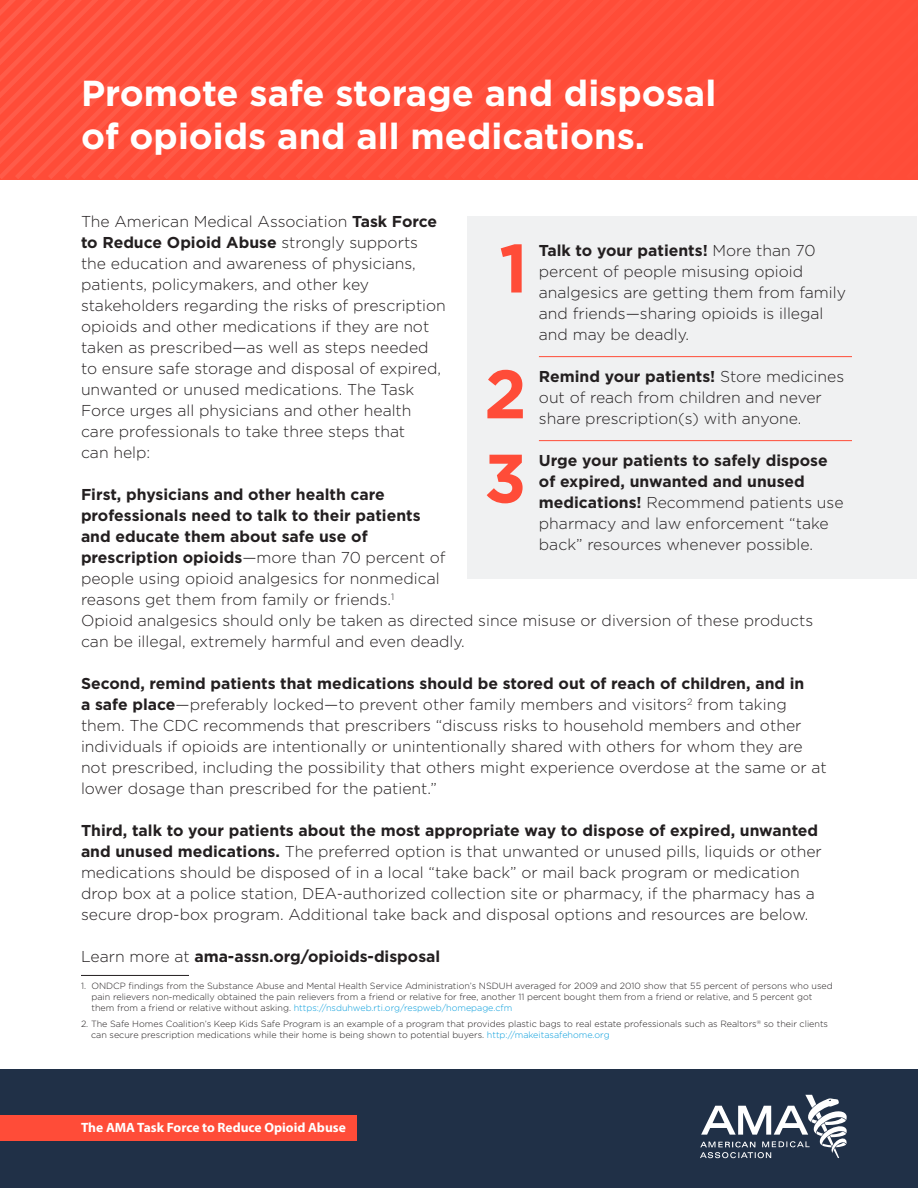
<style>
.page{position:relative;width:918px;height:1188px;background:#fff}
.page>*{position:absolute;margin:0;border:0;box-sizing:border-box;transform-origin:0 0}
.t1{font:700 68.4px "Gotham";color:#ff4c38}
.t2{font:700 36.15px/43.3px "Gotham";color:#fff}
.Text{font:300 15.75px/21px "Gotham";color:#231f20}
.Text-2{font:700 15.75px "Gotham";color:#231f20}
.t3{font:700 13.5px "Myriad Pro";color:#fff}
.t4{font:300 9px/10.8px "Gotham";color:#231f20}
.s1{font-weight:700}
.s2{font-weight:300}
.s3{color:#069ddc}
</style>
<div class="page">
<hr style="left:81px;top:975px;width:108px;height:1px;background:#231f20">
<svg style="left:0;top:0;width:15px;height:179px;background:#ff513e"></svg>
<svg style="left:15px;top:0;width:16px;height:179px;background:#ff513e"></svg>
<svg style="left:31px;top:0;width:17px;height:179px;background:#ff513e"></svg>
<svg style="left:48px;top:0;width:16px;height:179px;background:#ff513e"></svg>
<svg style="left:64px;top:0;width:17px;height:179px;background:#ff513e"></svg>
<svg style="left:81px;top:0;width:16px;height:179px;background:#ff513e"></svg>
<svg style="left:97px;top:0;width:17px;height:179px;background:#ff513d"></svg>
<svg style="left:114px;top:0;width:16px;height:179px;background:#ff513d"></svg>
<svg style="left:130px;top:0;width:17px;height:179px;background:#ff513d"></svg>
<svg style="left:147px;top:0;width:16px;height:179px;background:#ff513d"></svg>
<svg style="left:163px;top:0;width:17px;height:179px;background:#ff503d"></svg>
<svg style="left:180px;top:0;width:16px;height:179px;background:#ff503d"></svg>
<svg style="left:196px;top:0;width:17px;height:179px;background:#ff503d"></svg>
<svg style="left:213px;top:0;width:16px;height:179px;background:#ff503d"></svg>
<svg style="left:229px;top:0;width:17px;height:179px;background:#ff503d"></svg>
<svg style="left:246px;top:0;width:16px;height:179px;background:#ff503d"></svg>
<svg style="left:262px;top:0;width:17px;height:179px;background:#ff503c"></svg>
<svg style="left:279px;top:0;width:16px;height:179px;background:#ff503c"></svg>
<svg style="left:295px;top:0;width:17px;height:179px;background:#ff503c"></svg>
<svg style="left:312px;top:0;width:16px;height:179px;background:#ff503c"></svg>
<svg style="left:328px;top:0;width:17px;height:179px;background:#ff503c"></svg>
<svg style="left:345px;top:0;width:16px;height:179px;background:#ff4f3c"></svg>
<svg style="left:361px;top:0;width:17px;height:179px;background:#ff4f3c"></svg>
<svg style="left:378px;top:0;width:16px;height:179px;background:#ff4f3c"></svg>
<svg style="left:394px;top:0;width:17px;height:179px;background:#ff4f3c"></svg>
<svg style="left:411px;top:0;width:16px;height:179px;background:#ff4f3b"></svg>
<svg style="left:427px;top:0;width:17px;height:179px;background:#ff4f3b"></svg>
<svg style="left:444px;top:0;width:16px;height:179px;background:#ff4f3b"></svg>
<svg style="left:460px;top:0;width:17px;height:179px;background:#ff4f3b"></svg>
<svg style="left:477px;top:0;width:16px;height:179px;background:#ff4f3b"></svg>
<svg style="left:493px;top:0;width:17px;height:179px;background:#ff4f3b"></svg>
<svg style="left:510px;top:0;width:16px;height:179px;background:#ff4e3b"></svg>
<svg style="left:526px;top:0;width:17px;height:179px;background:#ff4e3b"></svg>
<svg style="left:543px;top:0;width:16px;height:179px;background:#ff4e3b"></svg>
<div style="left:559px;top:0;width:17px;height:179px;background:#ff4c38"></div>
<div style="left:576px;top:0;width:16px;height:179px;background:#ff4c38"></div>
<div style="left:592px;top:0;width:17px;height:179px;background:#ff4c38"></div>
<div style="left:609px;top:0;width:16px;height:179px;background:#ff4c38"></div>
<div style="left:625px;top:0;width:17px;height:179px;background:#ff4c38"></div>
<div style="left:642px;top:0;width:16px;height:179px;background:#ff4c38"></div>
<div style="left:658px;top:0;width:17px;height:179px;background:#ff4c38"></div>
<div style="left:675px;top:0;width:243px;height:179px;background:#ff4c38"></div>
<div style="left:468px;top:216px;width:449px;height:363px;background:#f0f1f2"></div>
<hr style="left:539px;top:356px;width:313px;height:1px;background:#ff4c38">
<hr style="left:539px;top:440px;width:313px;height:1px;background:#ff4c38">
<div style="left:0;top:1069px;width:918px;height:119px;background:#203047"></div>
<svg style="left:700px;top:1095px;width:147px;height:63px"></svg>
<div style="left:0;top:1115px;width:356px;height:25px;background:#ff4c38"></div>
<p class="t2" style="left:81px;top:70px;width:637px">Promote safe storage and disposal of opioids and all medications.</p>
<p class="Text" style="left:81px;top:211px;width:366px">The American Medical Association <span class="s1">Task Force to Reduce Opioid Abuse</span> strongly supports the education and awareness of physicians, patients, policymakers, and other key stakeholders regarding the risks of prescription opioids and other medications if they are not taken as prescribed—as well as steps needed to ensure safe storage and disposal of expired, unwanted or unused medications. The Task Force urges all physicians and other health care professionals to take three steps that<br>can help:</p>
<p class="Text" style="left:81px;top:484px;width:734px"><span class="s1">First, physicians and other health care<br>professionals need to talk to their patients<br>and educate them about safe use of<br>prescription opioids</span>—more than 70 percent of<br>people using opioid analgesics for nonmedical<br>reasons get them from family or friends.<sup>1<br></sup>Opioid analgesics should only be taken as directed since misuse or diversion of these products can be illegal, extremely harmful and even deadly.</p>
<p class="Text" style="left:81px;top:673px;width:747px"><span class="s1">Second, remind patients that medications should be stored out of reach of children, and in<br>a safe place</span>—preferably locked—to prevent other family members and visitors<sup>2</sup> from taking them. The CDC recommends that prescribers “discuss risks to household members and other individuals if opioids are intentionally or unintentionally shared with others for whom they are not prescribed, including the possibility that others might experience overdose at the same or at lower dosage than prescribed for the patient.”</p>
<p class="Text" style="left:81px;top:820px;width:742px"><span class="s1">Third, talk to your patients about the most appropriate way to dispose of expired, unwanted and unused medications.</span> The preferred option is that unwanted or unused pills, liquids or other medications should be disposed of in a local “take back” or mail back program or medication drop box at a police station, DEA-authorized collection site or pharmacy, if the pharmacy has a secure drop-box program. Additional take back and disposal options and resources are below.</p>
<p class="Text-2" style="left:81px;top:948px;width:361px"><span class="s2">Learn more at</span> ama-assn.org/opioids-disposal</p>
<p class="t4" style="left:91px;top:980px;width:743px;text-indent:-10px">1. ONDCP findings from the Substance Abuse and Mental Health Service Administration’s NSDUH averaged for 2009 and 2010 show that 55 percent of persons who used pain relievers non-medically obtained the pain relievers from a friend or relative for free, another 11 percent bought them from a friend or relative, and 5 percent got them from a friend or relative without asking. <span class="s3">https://nsduhweb.rti.org/respweb/homepage.cfm</span></p>
<p class="t4" style="left:91px;top:1018px;width:739px;text-indent:-10px">2. The Safe Homes Coalition’s Keep Kids Safe Program is an example of a program that provides plastic bags to real estate professionals such as Realtors<sup>®</sup> so their clients can secure prescription medications while their home is being shown to potential buyers. <span class="s3">http://makeitasafehome.org</span></p>
<p class="t1" style="left:499px;top:229px;width:30px">1</p>
<p class="Text" style="left:539px;top:240px;width:309px"><span class="s1">Talk to your patients!</span> More than 70 percent of people misusing opioid analgesics are getting them from family and friends—sharing opioids is illegal and may be deadly.</p>
<p class="Text" style="left:539px;top:366px;width:307px"><span class="s1">Remind your patients!</span> Store medicines out of reach from children and never share prescription(s) with anyone.</p>
<p class="Text" style="left:539px;top:450px;width:306px"><span class="s1">Urge your patients to safely dispose of expired, unwanted and unused medications!</span> Recommend patients use pharmacy and law enforcement “take back” resources whenever possible.</p>
<p class="t1" style="left:484px;top:355px;width:44px">2</p>
<p class="t1" style="left:484px;top:439px;width:44px">3</p>
<p class="t3" style="left:81px;top:1118px;width:266px">The AMA Task Force to Reduce Opioid Abuse</p>
</div>
